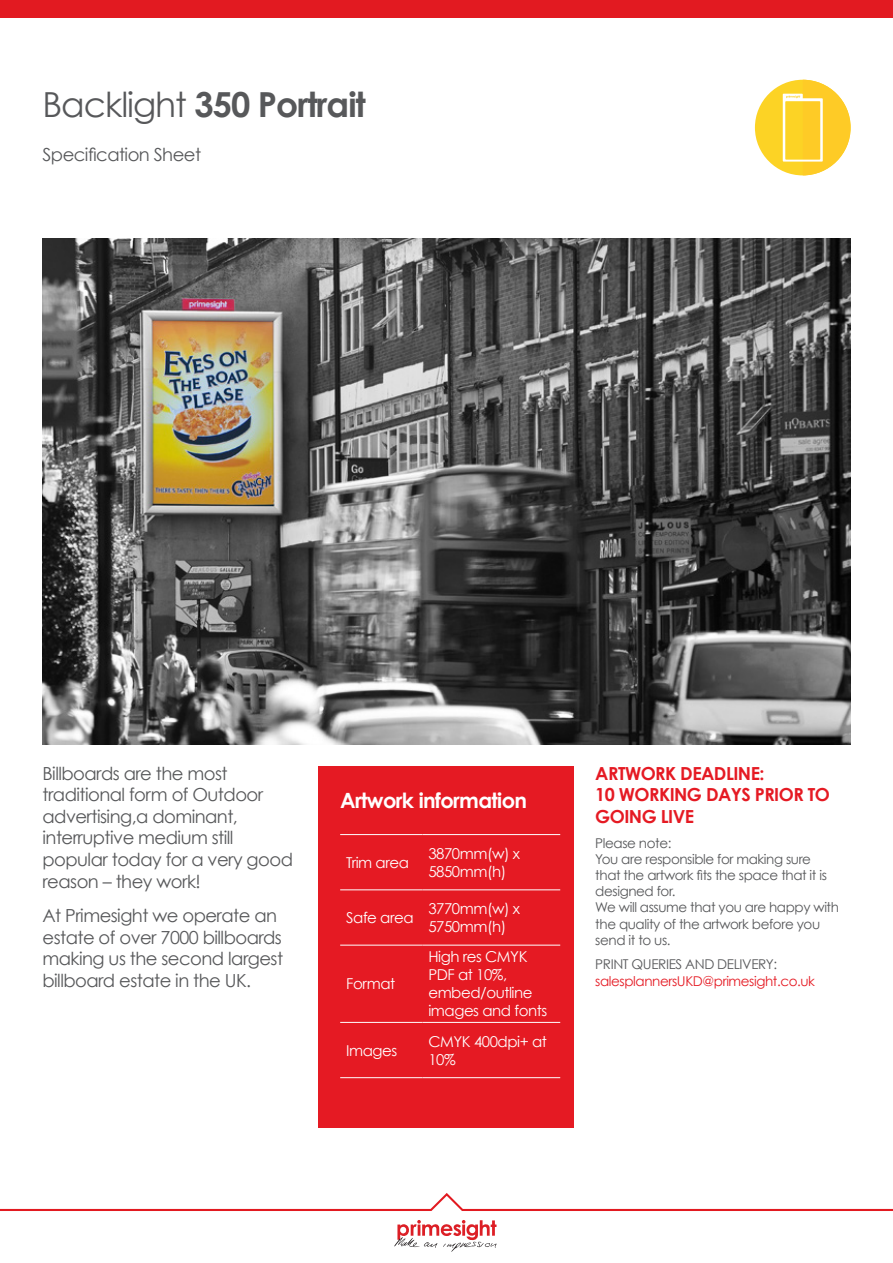
<style>
.page{position:relative;width:893px;height:1263px;background:#fff}
.page>*{position:absolute;margin:0;border:0;box-sizing:border-box;transform-origin:0 0}
.Title_Street{font:700 34.5px "Century Gothic";letter-spacing:-.03em;color:#57585a}
.Panel_header{font:700 21px "Century Gothic";letter-spacing:-.03em;color:#fff}
.Body_text{font:18px/21.6px "Century Gothic";letter-spacing:-.03em;color:#57585a}
.t1{font:700 18px/21.6px "Century Gothic";letter-spacing:-.03em;color:#e51a23}
.Sub_Title{font:18px "Century Gothic";letter-spacing:-.03em;color:#57585a}
.Panel_body_text{font:15px/18px "Century Gothic";letter-spacing:-.03em;color:#fff}
.t2{font:13.5px/16.2px "Century Gothic";letter-spacing:-.03em;color:#57585a}
.t3{font:13.5px "Century Gothic";letter-spacing:-.03em;color:#e51a23}
.s1{font-weight:400}
</style>
<div class="page">
<svg style="left:0;top:1193px;width:893px;height:18px"></svg>
<svg style="left:394px;top:1220px;width:103px;height:32px"></svg>
<div style="left:0;top:0;width:893px;height:18px;background:#e21a21"></div>
<div style="left:319px;top:766px;width:255px;height:362px;background:#e51a23"></div>
<img style="left:43px;top:238px;width:807px;height:507px">
<hr style="left:340px;top:834px;width:82px;height:1px;background:#fff">
<hr style="left:422px;top:834px;width:138px;height:1px;background:#fff">
<hr style="left:340px;top:889px;width:82px;height:1px;background:#fff">
<hr style="left:422px;top:889px;width:138px;height:1px;background:#fff">
<hr style="left:340px;top:945px;width:82px;height:1px;background:#fff">
<hr style="left:422px;top:945px;width:138px;height:1px;background:#fff">
<hr style="left:340px;top:1022px;width:82px;height:1px;background:#fff">
<hr style="left:422px;top:1022px;width:138px;height:1px;background:#fff">
<hr style="left:340px;top:1077px;width:82px;height:1px;background:#fff">
<hr style="left:422px;top:1077px;width:138px;height:1px;background:#fff">
<div style="left:755px;top:80px;width:96px;height:95px;background:#fcd325;border-radius:50%"></div>
<svg style="left:783px;top:80px;width:68px;height:95px"></svg>
<p class="Title_Street" style="left:43px;top:82px;width:325px"><span class="s1">Backlight</span> 350 Portrait</p>
<p class="Sub_Title" style="left:43px;top:143px;width:160px">Specification Sheet</p>
<p class="Body_text" style="left:43px;top:762px;width:252px">Billboards are the most traditional form of Outdoor advertising,a dominant, interruptive medium still popular today for a very good reason – they work!</p>
<p class="Body_text" style="left:43px;top:904px;width:242px">At Primesight we operate an estate of over 7000 billboards making us the second largest billboard estate in the UK.</p>
<p class="Panel_header" style="left:340px;top:787px;width:188px">Artwork information</p>
<p class="Panel_body_text" style="left:346px;top:853px;width:64px">Trim area</p>
<p class="Panel_body_text" style="left:428px;top:844px;width:93px">3870mm(w) x<br>5850mm(h)</p>
<p class="Panel_body_text" style="left:346px;top:908px;width:69px">Safe area</p>
<p class="Panel_body_text" style="left:428px;top:899px;width:93px">3770mm(w) x<br>5750mm(h)</p>
<p class="Panel_body_text" style="left:346px;top:975px;width:51px">Format</p>
<p class="Panel_body_text" style="left:428px;top:948px;width:101px">High res CMYK<br>PDF at 10%,</p>
<p class="Panel_body_text" style="left:428px;top:984px;width:120px">embed/outline images and fonts</p>
<p class="Panel_body_text" style="left:346px;top:1041px;width:53px">Images</p>
<p class="Panel_body_text" style="left:428px;top:1032px;width:120px">CMYK 400dpi+ at<br>10%</p>
<p class="t1" style="left:595px;top:762px;width:236px">ARTWORK DEADLINE:<br>10 WORKING DAYS PRIOR TO<br>GOING LIVE</p>
<p class="t2" style="left:595px;top:834px;width:245px">Please note:<br>You are responsible for making sure that the artwork fits the space that it is designed for.<br>We will assume that you are happy with the quality of the artwork before you send it to us.</p>
<p class="t2" style="left:595px;top:956px;width:183px">PRINT QUERIES AND DELIVERY:</p>
<p class="t3" style="left:595px;top:972px;width:221px">salesplannersUKD@primesight.co.uk</p>
</div>
